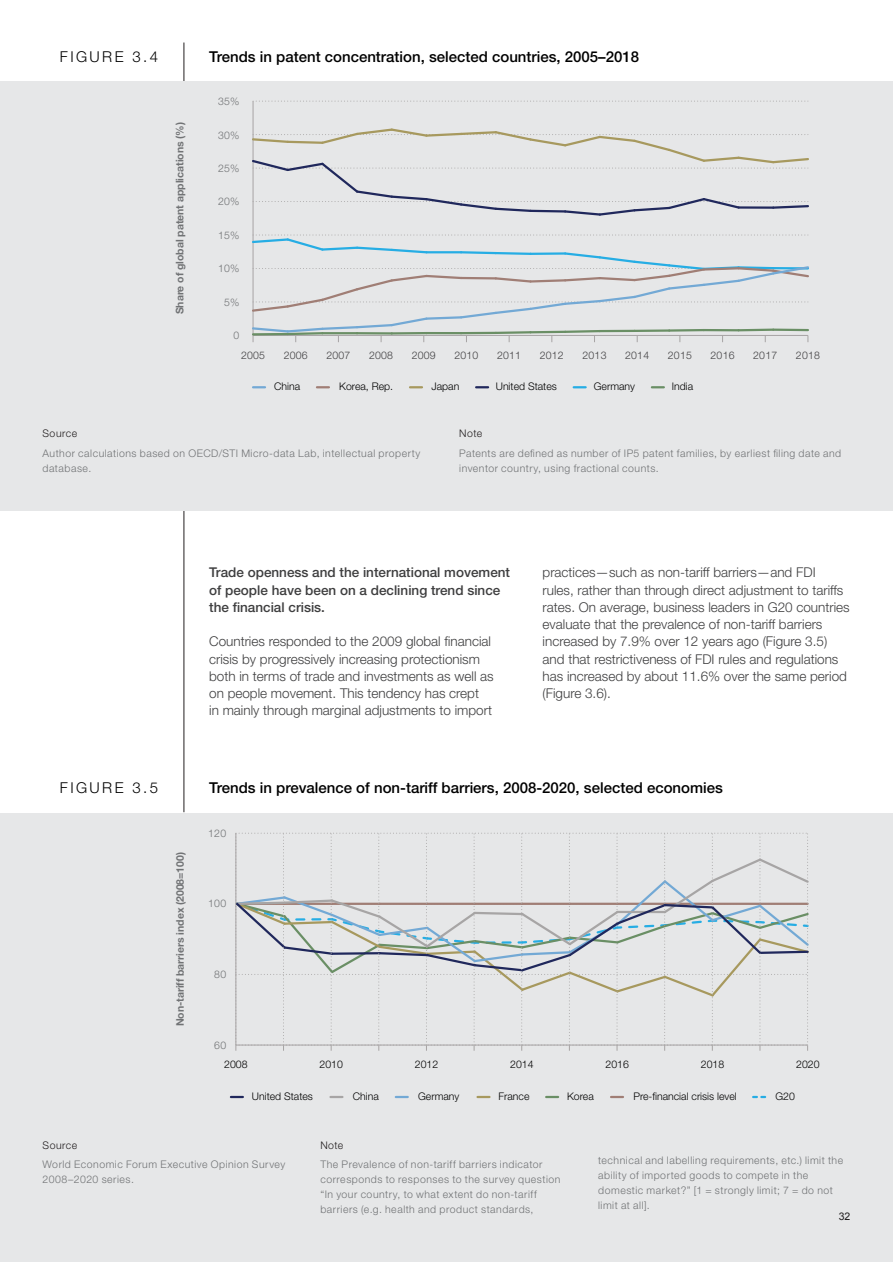
<style>
.page{position:relative;width:893px;height:1263px;background:#fff}
.page>*{position:absolute;margin:0;border:0;box-sizing:border-box;transform-origin:0 0}
.t1{font:500 15px "Helvetica Neue LT Pro";color:#000}
.t2{font:300 15px "Helvetica Neue LT Pro";letter-spacing:.16em;color:#000}
.Body{font:300 13.5px/17.2px "Helvetica Neue LT Pro";color:#3e3e3f}
.Body-2{font:500 13.5px/17.2px "Helvetica Neue LT Pro";color:#3e3e3f}
.t3{font:300 10.5px/15px "Helvetica Neue LT Pro";letter-spacing:.05em;color:#717375}
.t4{font:300 10.5px "Helvetica Neue LT Pro";color:#000}
.t5{font:700 10.5px "Helvetica Neue LT Pro";letter-spacing:-.005em;color:#717375}
.t6{font:300 10.5px "Helvetica Neue LT Pro";letter-spacing:.02em;color:#414042}
.t7{font:300 10.5px "Helvetica Neue LT Pro";letter-spacing:.045em;color:#231f20}
.t8{font:10.5px "Arial";color:#231f20}
.s1{color:#231f20}
</style>
<div class="page">
<hr style="left:184px;top:43px;width:1px;height:769px;background:#231f20">
<div style="left:0;top:82px;width:893px;height:429px;background:#e6e7e8"></div>
<svg style="left:652px;top:386px;width:12px;height:2px"></svg>
<svg style="left:574px;top:386px;width:12px;height:2px"></svg>
<svg style="left:410px;top:386px;width:12px;height:2px"></svg>
<svg style="left:317px;top:386px;width:12px;height:2px"></svg>
<svg style="left:253px;top:386px;width:12px;height:2px"></svg>
<svg style="left:476px;top:386px;width:12px;height:2px"></svg>
<hr style="left:253px;top:101px;width:1px;height:234px;background:#a7a4a4">
<svg style="left:253px;top:101px;width:556px;height:1px"></svg>
<svg style="left:252px;top:127px;width:557px;height:90px"></svg>
<svg style="left:252px;top:235px;width:557px;height:107px"></svg>
<div style="left:0;top:813px;width:893px;height:449px;background:#e6e7e8"></div>
<svg style="left:235px;top:833px;width:574px;height:218px"></svg>
<svg style="left:330px;top:1096px;width:12px;height:2px"></svg>
<svg style="left:396px;top:1096px;width:12px;height:2px"></svg>
<svg style="left:231px;top:1096px;width:12px;height:2px"></svg>
<svg style="left:611px;top:1096px;width:12px;height:2px"></svg>
<svg style="left:753px;top:1096px;width:12px;height:2px"></svg>
<svg style="left:477px;top:1096px;width:12px;height:2px"></svg>
<svg style="left:546px;top:1096px;width:12px;height:2px"></svg>
<p class="t2" style="left:60px;top:48px;width:100px">FIGURE 3.4</p>
<p class="t1" style="left:209px;top:48px;width:431px">Trends in patent concentration, selected countries, 2005–2018</p>
<p class="t5" style="left:173px;top:314px;width:194px;rotate:-90deg">Share of global patent applications (%)</p>
<p class="t3" style="left:218px;top:94px;width:23px">35%</p>
<p class="t3" style="left:218px;top:127px;width:23px">30%</p>
<p class="t3" style="left:218px;top:161px;width:23px">25%</p>
<p class="t3" style="left:218px;top:194px;width:23px">20%</p>
<p class="t3" style="left:218px;top:227px;width:23px">15%</p>
<p class="t3" style="left:218px;top:261px;width:23px">10%</p>
<p class="t3" style="left:224px;top:294px;width:17px">5%</p>
<p class="t3" style="left:234px;top:327px;width:7px">0</p>
<p class="t6" style="left:241px;top:349px;width:25px">2005</p>
<p class="t6" style="left:284px;top:349px;width:25px">2006</p>
<p class="t6" style="left:326px;top:349px;width:25px">2007</p>
<p class="t6" style="left:369px;top:349px;width:25px">2008</p>
<p class="t6" style="left:412px;top:349px;width:25px">2009</p>
<p class="t6" style="left:454px;top:349px;width:25px">2010</p>
<p class="t6" style="left:497px;top:349px;width:25px">2011</p>
<p class="t6" style="left:540px;top:349px;width:25px">2012</p>
<p class="t6" style="left:582px;top:349px;width:25px">2013</p>
<p class="t6" style="left:625px;top:349px;width:25px">2014</p>
<p class="t6" style="left:668px;top:349px;width:25px">2015</p>
<p class="t6" style="left:711px;top:349px;width:25px">2016</p>
<p class="t6" style="left:753px;top:349px;width:25px">2017</p>
<p class="t6" style="left:796px;top:349px;width:25px">2018</p>
<p class="t4" style="left:274px;top:380px;width:28px">China</p>
<p class="t4" style="left:339px;top:380px;width:55px">Korea, Rep.</p>
<p class="t4" style="left:431px;top:380px;width:29px">Japan</p>
<p class="t4" style="left:496px;top:380px;width:63px">United States</p>
<p class="t4" style="left:594px;top:380px;width:43px">Germany</p>
<p class="t4" style="left:672px;top:380px;width:23px">India</p>
<p class="t3" style="left:43px;top:424px;width:379px;line-height:19.2px"><span class="s1">Source<br></span>Author calculations based on OECD/STI Micro-data Lab, intellectual property</p>
<p class="t3" style="left:43px;top:460px;width:50px">database.</p>
<p class="t3" style="left:459px;top:424px;width:384px;line-height:19.2px"><span class="s1">Note<br></span>Patents are defined as number of IP5 patent families, by earliest filing date and</p>
<p class="t3" style="left:459px;top:460px;width:201px">inventor country, using fractional counts.</p>
<p class="Body-2" style="left:209px;top:564px;width:302px">Trade openness and the international movement of people have been on a declining trend since the financial crisis.</p>
<p class="Body" style="left:209px;top:633px;width:286px">Countries responded to the 2009 global financial crisis by progressively increasing protectionism both in terms of trade and investments as well as on people movement. This tendency has crept<br>in mainly through marginal adjustments to import</p>
<p class="Body" style="left:543px;top:564px;width:309px">practices—such as non-tariff barriers—and FDI rules, rather than through direct adjustment to tariffs rates. On average, business leaders in G20 countries evaluate that the prevalence of non-tariff barriers increased by 7.9% over 12 years ago (Figure 3.5) and that restrictiveness of FDI rules and regulations has increased by about 11.6% over the same period (Figure 3.6).</p>
<h1 class="t2" style="left:60px;top:779px;width:100px">FIGURE 3.5</h1>
<h1 class="t1" style="left:209px;top:779px;width:515px">Trends in prevalence of non-tariff barriers, 2008-2020, selected economies</h1>
<p class="t5" style="left:173px;top:1026px;width:176px;rotate:-90deg">Non-tariff barriers index (2008=100)</p>
<p class="t3" style="left:208px;top:825px;width:19px">120</p>
<p class="t3" style="left:208px;top:896px;width:19px">100</p>
<p class="t3" style="left:214px;top:966px;width:13px">80</p>
<p class="t3" style="left:214px;top:1037px;width:13px">60</p>
<p class="t4" style="left:224px;top:1057px;width:25px">2008</p>
<p class="t4" style="left:320px;top:1057px;width:25px">2010</p>
<p class="t4" style="left:415px;top:1057px;width:25px">2012</p>
<p class="t4" style="left:510px;top:1057px;width:25px">2014</p>
<p class="t4" style="left:606px;top:1057px;width:25px">2016</p>
<p class="t4" style="left:701px;top:1057px;width:25px">2018</p>
<p class="t4" style="left:796px;top:1057px;width:25px">2020</p>
<p class="t4" style="left:252px;top:1090px;width:63px">United States</p>
<p class="t4" style="left:353px;top:1090px;width:28px">China</p>
<p class="t4" style="left:418px;top:1090px;width:43px">Germany</p>
<p class="t4" style="left:499px;top:1090px;width:32px">France</p>
<p class="t4" style="left:567px;top:1090px;width:28px">Korea</p>
<p class="t4" style="left:633px;top:1090px;width:105px">Pre-financial crisis level</p>
<p class="t4" style="left:775px;top:1090px;width:21px">G20</p>
<p class="t7" style="left:43px;top:1139px;width:36px">Source</p>
<p class="t3" style="left:43px;top:1157px;width:244px">World Economic Forum Executive Opinion Survey<br>2008–2020 series.</p>
<p class="t7" style="left:320px;top:1139px;width:24px">Note</p>
<p class="t3" style="left:320px;top:1157px;width:242px">The Prevalence of non-tariff barriers indicator corresponds to responses to the survey question “In your country, to what extent do non-tariff barriers (e.g. health and product standards,</p>
<p class="t3" style="left:598px;top:1153px;width:246px">technical and labelling requirements, etc.) limit the ability of imported goods to compete in the domestic market?” [1 = strongly limit; 7 = do not limit at all].</p>
<p class="t8" style="left:839px;top:1210px;width:13px">32</p>
</div>
